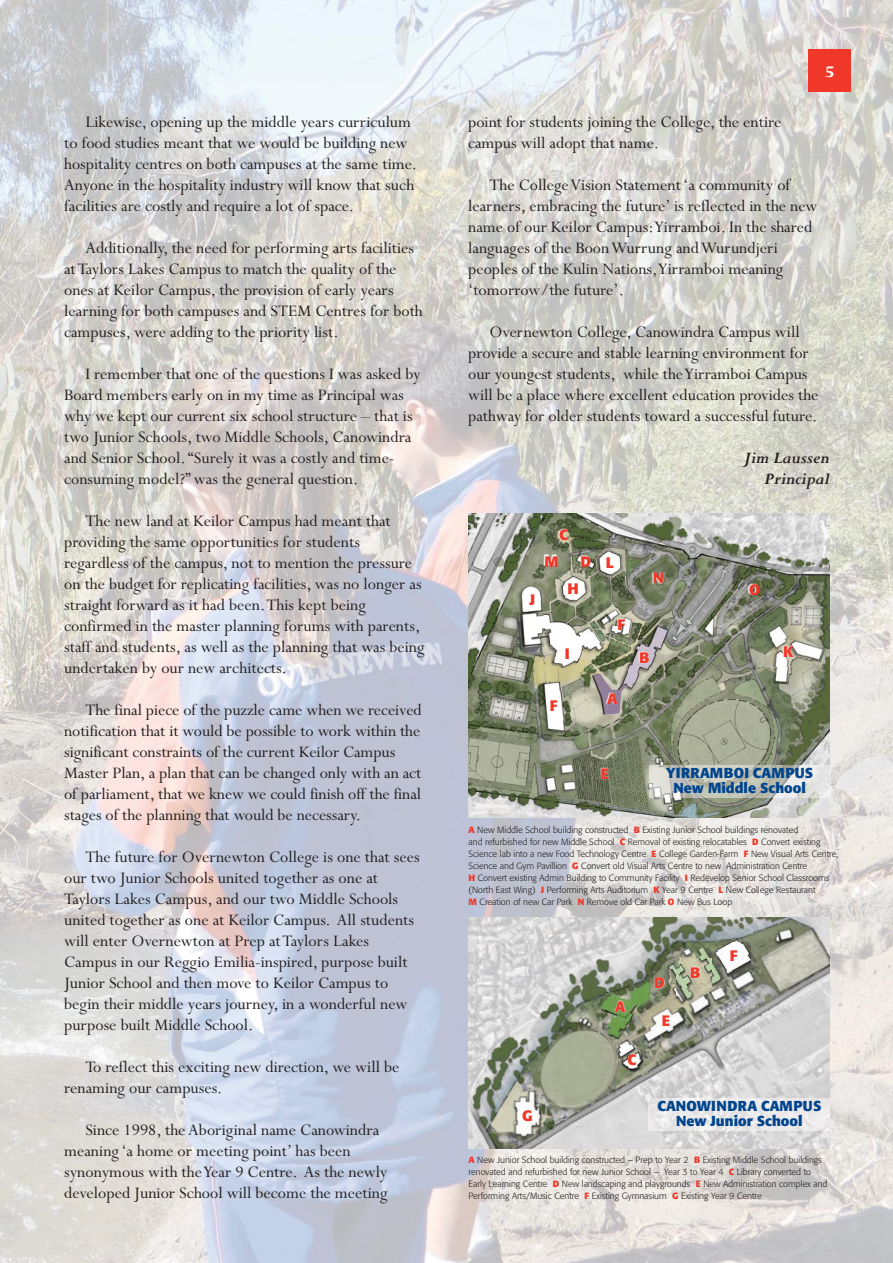
<style>
.page{position:relative;width:893px;height:1263px;background:#fff}
.page>*{position:absolute;margin:0;border:0;box-sizing:border-box;transform-origin:0 0}
.t1{font:18px/21px "Perpetua";color:#231f20}
.t2{font:italic 700 18px/21px "Perpetua";color:#231f20;text-align:right}
.t3{font:700 18px "Perpetua";color:#fff;scale:1.3 1}
.t4{font:700 15px "Formata";color:#ef3829}
.t5{font:700 14.25px/15px "Formata";color:#00458d;text-align:center}
.t6{font:300 9px/12px "Formata";color:#231f20}
.s1{font-weight:700;color:#ef3829}
</style>
<div class="page">
<img style="left:0;top:0;width:893px;height:1262px">
<div style="left:808px;top:50px;width:43px;height:42px;background:#ef3829"></div>
<img style="left:468px;top:917px;width:362px;height:232px">
<img style="left:644px;top:969px;width:32px;height:28px">
<img style="left:680px;top:959px;width:32px;height:28px">
<img style="left:719px;top:942px;width:31px;height:29px">
<img style="left:605px;top:992px;width:32px;height:29px">
<img style="left:617px;top:1045px;width:31px;height:29px">
<img style="left:468px;top:513px;width:362px;height:305px">
<img style="left:589px;top:760px;width:31px;height:28px">
<img style="left:596px;top:684px;width:32px;height:29px">
<img style="left:629px;top:644px;width:31px;height:28px">
<img style="left:773px;top:637px;width:31px;height:29px">
<img style="left:739px;top:576px;width:31px;height:28px">
<img style="left:548px;top:521px;width:31px;height:26px">
<img style="left:570px;top:547px;width:32px;height:29px">
<img style="left:594px;top:549px;width:32px;height:28px">
<img style="left:642px;top:564px;width:32px;height:28px">
<img style="left:557px;top:578px;width:32px;height:25px">
<img style="left:606px;top:610px;width:31px;height:29px">
<img style="left:516px;top:586px;width:33px;height:28px">
<img style="left:551px;top:640px;width:33px;height:28px">
<img style="left:538px;top:691px;width:31px;height:29px">
<img style="left:536px;top:548px;width:31px;height:30px">
<svg style="left:548px;top:547px;width:31px;height:2px"></svg>
<svg style="left:557px;top:574px;width:32px;height:4px"></svg>
<img style="left:649px;top:1098px;width:182px;height:33px">
<img style="left:649px;top:765px;width:182px;height:33px">
<p class="t1" style="left:64px;top:113px;width:354px;text-indent:21px">Likewise, opening up the middle years curriculum to food studies meant that we would be building new hospitality centres on both campuses at the same time.<br>Anyone in the hospitality industry will know that such facilities are costly and require a lot of space.</p>
<p class="t1" style="left:64px;top:239px;width:360px;text-indent:21px">Additionally, the need for performing arts facilities at Taylors Lakes Campus to match the quality of the ones at Keilor Campus, the provision of early years learning for both campuses and STEM Centres for both campuses, were adding to the priority list.</p>
<p class="t1" style="left:64px;top:365px;width:358px;text-indent:21px">I remember that one of the questions I was asked by Board members early on in my time as Principal was why we kept our current six school structure – that is two Junior Schools, two Middle Schools, Canowindra and Senior School. “Surely it was a costly and time&shy;consuming model?” was the general question.</p>
<p class="t1" style="left:64px;top:512px;width:362px;text-indent:21px">The new land at Keilor Campus had meant that providing the same opportunities for students regardless of the campus, not to mention the pressure on the budget for replicating facilities, was no longer as straight forward as it had been. This kept being confirmed in the master planning forums with parents, staff and students, as well as the planning that was being undertaken by our new architects.</p>
<p class="t1" style="left:64px;top:701px;width:359px;text-indent:21px">The final piece of the puzzle came when we received notification that it would be possible to work within the significant constraints of the current Keilor Campus Master Plan, a plan that can be changed only with an act of parliament, that we knew we could finish off the final stages of the planning that would be necessary.</p>
<p class="t1" style="left:64px;top:848px;width:357px;text-indent:21px">The future for Overnewton College is one that sees our two Junior Schools united together as one at Taylors Lakes Campus, and our two Middle Schools united together as one at Keilor Campus. All students will enter Overnewton at Prep at Taylors Lakes Campus in our Reggio Emilia-inspired, purpose built Junior School and then move to Keilor Campus to begin their middle years journey, in a wonderful new purpose built Middle School.</p>
<p class="t1" style="left:64px;top:1058px;width:337px;text-indent:21px">To reflect this exciting new direction, we will be renaming our campuses.</p>
<p class="t1" style="left:64px;top:1121px;width:325px;text-indent:21px">Since 1998, the Aboriginal name Canowindra meaning ‘a home or meeting point’ has been synonymous with the Year 9 Centre. As the newly developed Junior School will become the meeting</p>
<p class="t3" style="left:824px;top:66px;width:10px">5</p>
<p class="t1" style="left:468px;top:113px;width:315px">point for students joining the College, the entire campus will adopt that name.</p>
<p class="t1" style="left:468px;top:176px;width:351px;text-indent:21px">The College Vision Statement ‘a community of learners, embracing the future’ is reflected in the new name of our Keilor Campus: Yirramboi. In the shared languages of the Boon Wurrung and Wurundjeri peoples of the Kulin Nations, Yirramboi meaning ‘tomorrow/the future’.</p>
<p class="t1" style="left:468px;top:323px;width:352px;text-indent:21px">Overnewton College, Canowindra Campus will provide a secure and stable learning environment for our youngest students, while the Yirramboi Campus will be a place where excellent education provides the pathway for older students toward a successful future.</p>
<p class="t2" style="left:744px;top:446px;width:87px">Jim Laussen<br>Principal</p>
<p class="t4" style="left:529px;top:593px;width:7px">J</p>
<p class="t4" style="left:559px;top:528px;width:11px">C</p>
<p class="t4" style="left:544px;top:555px;width:16px">M</p>
<p class="t4" style="left:581px;top:555px;width:35px">D L</p>
<p class="t4" style="left:567px;top:582px;width:13px">H</p>
<p class="t4" style="left:565px;top:647px;width:6px">I</p>
<p class="t4" style="left:618px;top:618px;width:9px">F</p>
<p class="t4" style="left:550px;top:699px;width:9px">F</p>
<p class="t4" style="left:607px;top:692px;width:12px">A</p>
<p class="t4" style="left:653px;top:571px;width:12px">N</p>
<p class="t4" style="left:639px;top:651px;width:12px">B</p>
<p class="t4" style="left:749px;top:583px;width:12px">O</p>
<p class="t4" style="left:783px;top:645px;width:12px">K</p>
<p class="t4" style="left:601px;top:767px;width:10px">E</p>
<p class="t5" style="left:666px;top:767px;width:149px">YIRRAMBOI CAMPUS<br>New Middle School</p>
<p class="t6" style="left:468px;top:824px;width:371px"><span class="s1">A</span> New Middle School building constructed <span class="s1">B</span> Existing Junior School buildings renovated<br>and refurbished for new Middle School <span class="s1">C</span> Removal of existing relocatables <span class="s1">D</span> Convert existing Science lab into a new Food Technology Centre <span class="s1">E</span> College Garden-Farm <span class="s1">F</span> New Visual Arts Centre, Science and Gym Pavillion <span class="s1">G</span> Convert old Visual Arts Centre to new Administration Centre<br><span class="s1">H</span> Convert existing Admin Building to Community Facility <span class="s1">I</span> Redevelop Senior School Classrooms (North East Wing) <span class="s1">J</span> Performing Arts Auditorium <span class="s1">K</span> Year 9 Centre <span class="s1">L</span> New College Restaurant<br><span class="s1">M</span> Creation of new Car Park <span class="s1">N</span> Remove old Car Park <span class="s1">O</span> New Bus Loop</p>
<p class="t4" style="left:522px;top:1108px;width:12px">G</p>
<p class="t4" style="left:615px;top:1000px;width:12px">A</p>
<p class="t4" style="left:627px;top:1053px;width:11px">C</p>
<p class="t4" style="left:654px;top:976px;width:12px">D</p>
<p class="t4" style="left:662px;top:1014px;width:10px">E</p>
<p class="t4" style="left:690px;top:966px;width:12px">B</p>
<p class="t4" style="left:730px;top:949px;width:9px">F</p>
<p class="t5" style="left:657px;top:1099px;width:165px">CANOWINDRA CAMPUS<br>New Junior School</p>
<p class="t6" style="left:468px;top:1154px;width:360px"><span class="s1">A</span> New Junior School building constructed – Prep to Year 2 <span class="s1">B</span> Existing Middle School buildings renovated and refurbished for new Junior School – Year 3 to Year 4 <span class="s1">C</span> Library converted to Early Learning Centre <span class="s1">D</span> New landscaping and playgrounds <span class="s1">E</span> New Administration complex and Performing Arts/Music Centre <span class="s1">F</span> Existing Gymnasium <span class="s1">G</span> Existing Year 9 Centre</p>
</div>
